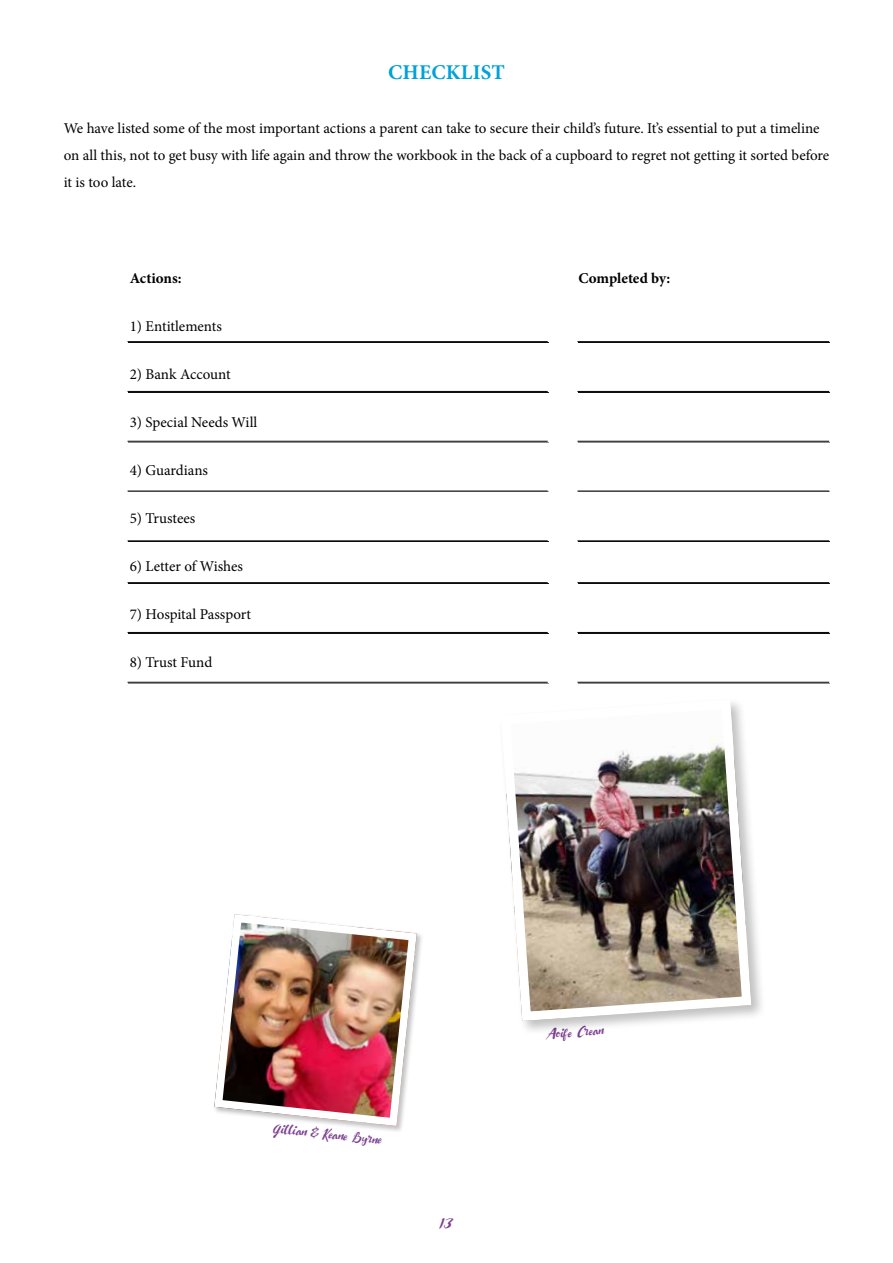
<style>
.page{position:relative;width:893px;height:1263px;background:#fff}
.page>*{position:absolute;margin:0;border:0;box-sizing:border-box;transform-origin:0 0}
.t1{font:700 21px "Minion Pro";letter-spacing:.01em;color:#00a1d9}
.t2{font:15px/27px "Minion Pro";letter-spacing:-.005em;color:#000}
.t3{font:15px "Rabusto";color:#7d4292}
.t4{font:700 15px "Minion Pro";letter-spacing:-.005em;color:#000}
</style>
<div class="page">
<hr style="left:128px;top:342px;width:421px;height:1px;background:#000">
<hr style="left:128px;top:341px;width:420px;height:1px;background:#000">
<hr style="left:128px;top:392px;width:421px;height:1px;background:#000">
<hr style="left:128px;top:391px;width:420px;height:1px;background:#000">
<hr style="left:128px;top:583px;width:421px;height:1px;background:#000">
<hr style="left:128px;top:582px;width:420px;height:1px;background:#000">
<hr style="left:128px;top:442px;width:421px;height:1px;background:#000">
<hr style="left:128px;top:441px;width:420px;height:1px;background:#000">
<hr style="left:128px;top:633px;width:421px;height:1px;background:#000">
<hr style="left:128px;top:632px;width:420px;height:1px;background:#000">
<hr style="left:128px;top:491px;width:421px;height:1px;background:#000">
<hr style="left:128px;top:683px;width:421px;height:1px;background:#000">
<hr style="left:128px;top:682px;width:420px;height:1px;background:#000">
<hr style="left:128px;top:541px;width:421px;height:1px;background:#000">
<hr style="left:128px;top:540px;width:420px;height:1px;background:#000">
<hr style="left:578px;top:342px;width:252px;height:1px;background:#000">
<hr style="left:577px;top:341px;width:252px;height:1px;background:#000">
<hr style="left:578px;top:392px;width:252px;height:1px;background:#000">
<hr style="left:577px;top:391px;width:252px;height:1px;background:#000">
<hr style="left:578px;top:583px;width:252px;height:1px;background:#000">
<hr style="left:577px;top:582px;width:252px;height:1px;background:#000">
<hr style="left:578px;top:442px;width:252px;height:1px;background:#000">
<hr style="left:577px;top:441px;width:252px;height:1px;background:#000">
<hr style="left:578px;top:633px;width:252px;height:1px;background:#000">
<hr style="left:577px;top:632px;width:252px;height:1px;background:#000">
<hr style="left:578px;top:491px;width:252px;height:1px;background:#000">
<hr style="left:577px;top:491px;width:252px;height:1px;background:#000">
<hr style="left:578px;top:683px;width:252px;height:1px;background:#000">
<hr style="left:577px;top:682px;width:252px;height:1px;background:#000">
<hr style="left:578px;top:541px;width:252px;height:1px;background:#000">
<hr style="left:577px;top:540px;width:252px;height:1px;background:#000">
<div style="left:213px;top:913px;width:211px;height:220px;background:#000;opacity:.25"></div>
<img style="left:214px;top:914px;width:203px;height:212px">
<div style="left:215px;top:915px;width:201px;height:210px;border:8px solid #fff;border-radius:19px"></div>
<div style="left:498px;top:696px;width:268px;height:340px;background:#000;opacity:.25"></div>
<img style="left:498px;top:696px;width:258px;height:330px">
<h1 class="t1" style="left:388px;top:58px;width:118px">CHECKLIST</h1>
<p class="t2" style="left:64px;top:115px;width:767px">We have listed some of the most important actions a parent can take to secure their child’s future. It’s essential to put a timeline on all this, not to get busy with life again and throw the workbook in the back of a cupboard to regret not getting it sorted before it is too late.</p>
<p class="t4" style="left:130px;top:268px;width:53px">Actions:</p>
<p class="t4" style="left:578px;top:268px;width:94px">Completed by:</p>
<p class="t2" style="left:130px;top:313px;width:94px">1) Entitlements</p>
<p class="t2" style="left:130px;top:361px;width:102px">2) Bank Account</p>
<p class="t2" style="left:130px;top:409px;width:129px">3) Special Needs Will</p>
<p class="t2" style="left:130px;top:457px;width:80px">4) Guardians</p>
<p class="t2" style="left:130px;top:505px;width:67px">5) Trustees</p>
<p class="t2" style="left:130px;top:553px;width:115px">6) Letter of Wishes</p>
<p class="t2" style="left:130px;top:601px;width:123px">7) Hospital Passport</p>
<p class="t2" style="left:130px;top:649px;width:84px">8) Trust Fund</p>
<p class="t3" style="left:276px;top:1121px;width:110px;rotate:6deg">Gillian &amp; Keane Byrne</p>
<p class="t3" style="left:439px;top:1215px;width:16px">13</p>
<p class="t3" style="left:548px;top:1027px;width:57px;rotate:-4deg">Aoife Crean</p>
</div>
